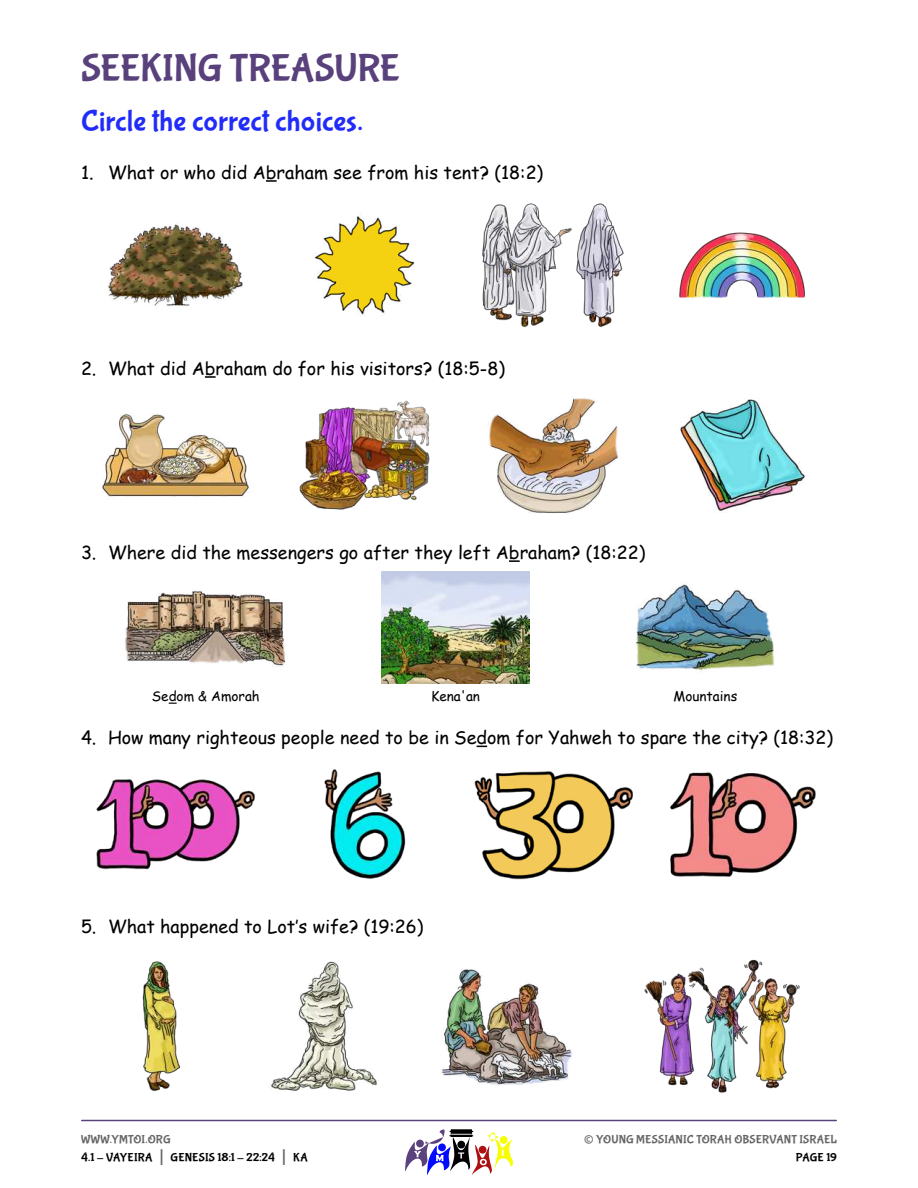
<style>
.page{position:relative;width:918px;height:1188px;background:#fff}
.page>*{position:absolute;margin:0;border:0;box-sizing:border-box;transform-origin:0 0}
.t1{font:39px "Bubblegum Sans";letter-spacing:-.01em;color:#59417c}
.t2{font:30px "Bubblegum Sans";color:#222cf9}
.t3{font:27px "Bubblegum Sans";color:#666}
.t4{font:18px "Comic Sans MS";color:#000}
.t5{font:13.5px "Comic Sans MS";color:#000}
.t6{font:12px/18px "Bubblegum Sans";letter-spacing:.01em;color:#000}
.t7{font:12px "Bubblegum Sans";letter-spacing:.01em;color:#666}
.s1{color:#666}
.s2{font-size:21px;color:#666}
</style>
<div class="page">
<hr style="left:82px;top:1120px;width:754px;height:1px;background:#59417c">
<svg style="left:405px;top:1129px;width:108px;height:46px"></svg>
<svg style="left:266px;top:180px;width:11px;height:2px"></svg>
<svg style="left:205px;top:376px;width:11px;height:2px"></svg>
<svg style="left:509px;top:560px;width:11px;height:2px"></svg>
<img style="left:108px;top:223px;width:107px;height:83px">
<img style="left:313px;top:216px;width:102px;height:100px">
<img style="left:482px;top:203px;width:142px;height:124px">
<img style="left:679px;top:232px;width:126px;height:66px">
<img style="left:102px;top:414px;width:149px;height:83px">
<img style="left:299px;top:400px;width:131px;height:110px">
<img style="left:489px;top:398px;width:129px;height:115px">
<img style="left:680px;top:399px;width:125px;height:114px">
<img style="left:125px;top:591px;width:161px;height:76px">
<img style="left:382px;top:572px;width:147px;height:112px">
<img style="left:635px;top:582px;width:140px;height:90px">
<img style="left:96px;top:779px;width:159px;height:91px">
<img style="left:324px;top:769px;width:82px;height:110px">
<img style="left:474px;top:771px;width:159px;height:109px">
<img style="left:670px;top:772px;width:146px;height:105px">
<img style="left:142px;top:961px;width:14px;height:69px">
<img style="left:271px;top:961px;width:106px;height:130px">
<img style="left:442px;top:969px;width:130px;height:116px">
<img style="left:644px;top:959px;width:154px;height:134px">
<h1 class="t1" style="left:81px;top:44px;width:321px">SEEKING TREASURE</h1>
<h2 class="t2" style="left:81px;top:102px;width:284px">Circle the correct choices.</h2>
<p class="t4" style="left:81px;top:164px;width:464px">1. What or who did Abraham see from his tent? (18:2)</p>
<p class="t4" style="left:81px;top:360px;width:425px">2. What did Abraham do for his visitors? (18:5-8)</p>
<p class="t4" style="left:81px;top:544px;width:566px">3. Where did the messengers go after they left Abraham? (18:22)</p>
<p class="t5" style="left:152px;top:690px;width:109px">Sedom &amp; Amorah</p>
<p class="t5" style="left:431px;top:690px;width:50px">Kena'an</p>
<p class="t5" style="left:673px;top:690px;width:65px">Mountains</p>
<p class="t4" style="left:81px;top:729px;width:754px">4. How many righteous people need to be in Sedom for Yahweh to spare the city? (18:32)</p>
<p class="t4" style="left:81px;top:919px;width:344px">5. What happened to Lot’s wife? (19:26)</p>
<p class="t6" style="left:81px;top:1130px;width:228px"><span class="s1">WWW.YMTOI.ORG<br></span>4.1 - VAYEIRA <span class="s2">|</span> GENESIS 18:1 - 22:24 <span class="s2">|</span> KA</p>
<h3 class="t3" style="left:584px;top:1122px;width:12px">©</h3>
<p class="t7" style="left:596px;top:1132px;width:242px">YOUNG MESSIANIC TORAH OBSERVANT ISRAEL</p>
<p class="t6" style="left:796px;top:1148px;width:43px">PAGE 19</p>
</div>
